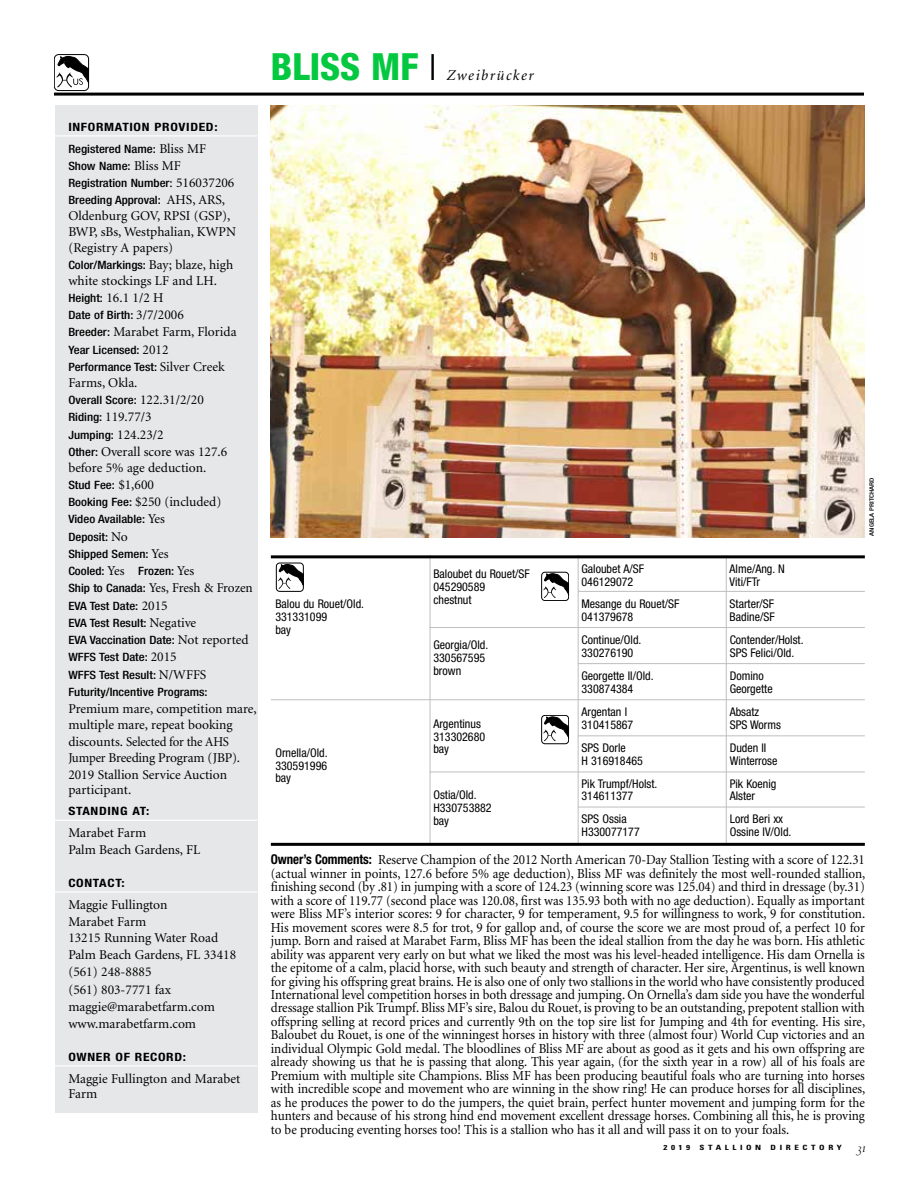
<style>
.page{position:relative;width:918px;height:1188px;background:#fff}
.page>*{position:absolute;margin:0;border:0;box-sizing:border-box;transform-origin:0 0}
.t1{font:800 condensed 37.5px "Helvetica Neue";color:#04c940}
.t2{font:italic 15px "Minion";letter-spacing:.1em;color:#000}
.t3{font:13.8px/13.5px "Minion";letter-spacing:-.005em;color:#000;text-align:justify;scale:.94 1}
.t4{font:13.5px/17.2px "Minion";color:#000}
.t5{font:condensed 12px/12.8px "Helvetica Neue";color:#000}
.t6{font:700 condensed 11.55px "Helvetica Neue";letter-spacing:.05em;color:#000;scale:1.18 1}
.t7{font:500 condensed 11.4px/17.2px "Helvetica Neue";color:#000;scale:1.11 1}
.t8{font:700 condensed 7.2px "Univers";letter-spacing:.4em;color:#000;scale:1.25 1}
.t9{font:500 condensed 6px "Helvetica Neue";color:#000;scale:1.25 1}
.s1{font-weight:300;font-stretch:normal;font-size:36px;color:#000}
.s2{font-family:"Minion";font-weight:400;font-stretch:normal;font-size:13.5px}
.s3{font-family:"Helvetica Neue";font-weight:500;font-stretch:condensed;font-size:11.4px}
.s4{font-family:"Helvetica Neue";font-weight:700;font-stretch:condensed;font-size:13.5px}
</style>
<div class="page">
<hr style="left:54px;top:93px;width:810px;height:3px;background:#000">
<div style="left:55px;top:105px;width:202px;height:1008px;background:#e6e7e8"></div>
<hr style="left:55px;top:135px;width:202px;height:1px;background:#fff">
<hr style="left:55px;top:820px;width:202px;height:1px;background:#fff">
<hr style="left:55px;top:891px;width:202px;height:2px;background:#fff">
<hr style="left:55px;top:1065px;width:202px;height:1px;background:#fff">
<img style="left:271px;top:105px;width:594px;height:432px">
<hr style="left:430px;top:555px;width:1px;height:291px;background:#bcbec0">
<hr style="left:578px;top:555px;width:1px;height:291px;background:#bcbec0">
<hr style="left:726px;top:555px;width:1px;height:291px;background:#bcbec0">
<hr style="left:271px;top:555px;width:594px;height:3px;background:#000">
<hr style="left:578px;top:591px;width:287px;height:1px;background:#bcbec0">
<hr style="left:430px;top:627px;width:435px;height:1px;background:#bcbec0">
<hr style="left:578px;top:663px;width:287px;height:1px;background:#bcbec0">
<hr style="left:271px;top:699px;width:594px;height:1px;background:#bcbec0">
<hr style="left:578px;top:735px;width:287px;height:1px;background:#bcbec0">
<hr style="left:430px;top:772px;width:435px;height:1px;background:#bcbec0">
<hr style="left:578px;top:807px;width:287px;height:1px;background:#bcbec0">
<hr style="left:271px;top:843px;width:594px;height:3px;background:#000">
<svg style="left:57px;top:56px;width:30px;height:31px"></svg>
<div style="left:54px;top:54px;width:35px;height:37px;border:1px solid #000;border-radius:4px"></div>
<svg style="left:278px;top:565px;width:24px;height:24px"></svg>
<div style="left:276px;top:563px;width:28px;height:29px;border:1px solid #000;border-radius:3px"></div>
<svg style="left:543px;top:574px;width:24px;height:24px"></svg>
<div style="left:541px;top:572px;width:28px;height:29px;border:1px solid #000;border-radius:3px"></div>
<svg style="left:543px;top:717px;width:24px;height:24px"></svg>
<div style="left:541px;top:715px;width:28px;height:29px;border:1px solid #000;border-radius:3px"></div>
<h1 class="t1" style="left:271px;top:44px;width:167px">BLISS MF <span class="s1">I</span></h1>
<p class="t2" style="left:447px;top:68px;width:88px">Zweibrücker</p>
<p class="t6" style="left:68px;top:120px;width:128px">INFORMATION PROVIDED:</p>
<p class="t7" style="left:68px;top:140px;width:151px">Registered Name: <span class="s2">Bliss MF<br></span>Show Name: <span class="s2">Bliss MF<br></span>Registration Number<span class="s2">: 516037206<br></span>Breeding Approval: <span class="s2">AHS, ARS,</span></p>
<p class="t4" style="left:68px;top:209px;width:169px;line-height:15.8px">Oldenburg GOV, RPSI (GSP),<br>BWP, sBs, Westphalian, KWPN (Registry A papers)</p>
<p class="t7" style="left:68px;top:256px;width:150px">Color/Markings: <span class="s2">Bay; blaze, high</span></p>
<p class="t4" style="left:68px;top:272px;width:150px">white stockings LF and LH.<br><span class="s3">Height:</span> 16.1 1/2 H</p>
<p class="t7" style="left:68px;top:306px;width:106px">Date of Birth: <span class="s2">3/7/2006</span></p>
<p class="t4" style="left:68px;top:324px;width:170px"><span class="s3">Breeder:</span> Marabet Farm, Florida</p>
<p class="t7" style="left:68px;top:341px;width:142px">Year Licensed: <span class="s2">2012<br></span>Performance Test: <span class="s2">Silver Creek</span></p>
<p class="t4" style="left:68px;top:374px;width:71px">Farms, Okla.</p>
<p class="t7" style="left:68px;top:391px;width:124px">Overall Score: <span class="s2">122.31/2/20</span></p>
<p class="t4" style="left:68px;top:409px;width:85px"><span class="s3">Riding:</span> 119.77/3</p>
<p class="t7" style="left:68px;top:426px;width:87px">Jumping: <span class="s2">124.23/2</span></p>
<p class="t4" style="left:68px;top:444px;width:160px;line-height:15.8px"><span class="s3">Other:</span> Overall score was 127.6 before 5% age deduction.</p>
<p class="t7" style="left:68px;top:476px;width:79px">Stud Fee: <span class="s2">$1,600</span></p>
<p class="t4" style="left:68px;top:494px;width:155px"><span class="s3">Booking Fee:</span> $250 (included)</p>
<p class="t7" style="left:68px;top:511px;width:115px">Video Available: <span class="s2">Yes<br></span>Deposit: <span class="s2">No<br></span>Shipped Semen: <span class="s2">Yes<br></span>Cooled: <span class="s2">Yes</span> Frozen: <span class="s2">Yes</span></p>
<p class="t4" style="left:68px;top:580px;width:186px"><span class="s3">Ship to Canada:</span> Yes, Fresh &amp; Frozen</p>
<p class="t7" style="left:68px;top:597px;width:164px">EVA Test Date: <span class="s2">2015<br></span>EVA Test Result: <span class="s2">Negative<br></span>EVA Vaccination Date: <span class="s2">Not reported<br></span>WFFS Test Date: <span class="s2">2015<br></span>WFFS Test Result: <span class="s2">N/WFFS<br></span>Futurity/Incentive Programs:</p>
<p class="t4" style="left:68px;top:702px;width:190px;line-height:15.8px">Premium mare, competition mare, multiple mare, repeat booking</p>
<p class="t4" style="left:68px;top:735px;width:173px;line-height:15.8px">discounts. Selected for the AHS<br>Jumper Breeding Program (JBP).</p>
<p class="t4" style="left:68px;top:768px;width:160px;line-height:14.9px">2019 Stallion Service Auction participant.</p>
<p class="t6" style="left:68px;top:804px;width:70px">STANDING AT:</p>
<p class="t4" style="left:68px;top:825px;width:133px">Marabet Farm<br>Palm Beach Gardens, FL</p>
<p class="t6" style="left:68px;top:876px;width:49px">CONTACT:</p>
<p class="t4" style="left:68px;top:896px;width:101px">Maggie Fullington<br>Marabet Farm</p>
<p class="t4" style="left:68px;top:929px;width:169px">13215 Running Water Road<br>Palm Beach Gardens, FL 33418 (561) 248-8885<br>(561) 803-7771 fax maggie@marabetfarm.com www.marabetfarm.com</p>
<p class="t6" style="left:68px;top:1050px;width:101px">OWNER OF RECORD:</p>
<p class="t4" style="left:68px;top:1071px;width:174px;line-height:15.8px">Maggie Fullington and Marabet<br>Farm</p>
<p class="t5" style="left:275px;top:597px;width:90px">Balou du Rouet/Old.<br>331331099<br>bay</p>
<p class="t5" style="left:275px;top:746px;width:54px;text-align:justify">Ornella/Old.<br>330591996 bay</p>
<p class="t5" style="left:433px;top:568px;width:98px">Baloubet du Rouet/SF<br>045290589<br>chestnut</p>
<p class="t5" style="left:582px;top:562px;width:64px">Galoubet A/SF<br>046129072</p>
<p class="t5" style="left:730px;top:562px;width:57px">Alme/Ang. N<br>Viti/FTr</p>
<p class="t5" style="left:582px;top:597px;width:100px">Mesange du Rouet/SF<br>041379678</p>
<p class="t5" style="left:730px;top:597px;width:47px">Starter/SF<br>Badine/SF</p>
<p class="t5" style="left:433px;top:638px;width:56px">Georgia/Old.<br>330567595 brown</p>
<p class="t5" style="left:582px;top:633px;width:61px">Continue/Old.<br>330276190</p>
<p class="t5" style="left:730px;top:633px;width:75px">Contender/Holst.<br>SPS Felici/Old.</p>
<p class="t5" style="left:582px;top:669px;width:74px">Georgette II/Old.<br>330874384</p>
<p class="t5" style="left:730px;top:669px;width:45px">Domino<br>Georgette</p>
<p class="t5" style="left:433px;top:717px;width:53px">Argentinus<br>313302680 bay</p>
<p class="t5" style="left:433px;top:789px;width:60px">Ostia/Old.<br>H330753882 bay</p>
<p class="t5" style="left:582px;top:705px;width:53px">Argentan I<br>310415867</p>
<p class="t5" style="left:730px;top:705px;width:53px">Absatz<br>SPS Worms</p>
<p class="t5" style="left:582px;top:741px;width:63px">SPS Dorle<br>H 316918465</p>
<p class="t5" style="left:730px;top:741px;width:49px">Duden II<br>Winterrose</p>
<p class="t5" style="left:582px;top:777px;width:77px">Pik Trumpf/Holst.<br>314611377</p>
<p class="t5" style="left:730px;top:777px;width:48px">Pik Koenig<br>Alster</p>
<p class="t5" style="left:582px;top:813px;width:60px">SPS Ossia<br>H330077177</p>
<p class="t5" style="left:730px;top:813px;width:63px">Lord Beri xx<br>Ossine IV/Old.</p>
<p class="t9" style="left:868px;top:536px;width:48px;rotate:-90deg">ANGELA PRITCHARD</p>
<p class="t3" style="left:271px;top:854px;width:634px"><span class="s4">Owner’s Comments:</span> Reserve Champion of the 2012 North American 70-Day Stallion Testing with a score of 122.31 (actual winner in points, 127.6 before 5% age deduction), Bliss MF was definitely the most well-rounded stallion, finishing second (by .81) in jumping with a score of 124.23 (winning score was 125.04) and third in dressage (by.31) with a score of 119.77 (second place was 120.08, first was 135.93 both with no age deduction). Equally as important were Bliss MF’s interior scores: 9 for character, 9 for temperament, 9.5 for willingness to work, 9 for constitution.<br>His movement scores were 8.5 for trot, 9 for gallop and, of course the score we are most proud of, a perfect 10 for jump. Born and raised at Marabet Farm, Bliss MF has been the ideal stallion from the day he was born. His athletic ability was apparent very early on but what we liked the most was his level-headed intelligence. His dam Ornella is the epitome of a calm, placid horse, with such beauty and strength of character. Her sire, Argentinus, is well known for giving his offspring great brains. He is also one of only two stallions in the world who have consistently produced International level competition horses in both dressage and jumping. On Ornella’s dam side you have the wonderful dressage stallion Pik Trumpf. Bliss MF’s sire, Balou du Rouet, is proving to be an outstanding, prepotent stallion with offspring selling at record prices and currently 9th on the top sire list for Jumping and 4th for eventing. His sire, Baloubet du Rouet, is one of the winningest horses in history with three (almost four) World Cup victories and an individual Olympic Gold medal. The bloodlines of Bliss MF are about as good as it gets and his own offspring are already showing us that he is passing that along. This year again, (for the sixth year in a row) all of his foals are Premium with multiple site Champions. Bliss MF has been producing beautiful foals who are turning into horses with incredible scope and movement who are winning in the show ring! He can produce horses for all disciplines, as he produces the power to do the jumpers, the quiet brain, perfect hunter movement and jumping form for the hunters and because of his strong hind end movement excellent dressage horses. Combining all this, he is proving to be producing eventing horses too! This is a stallion who has it all and will pass it on to your foals.</p>
<p class="t8" style="left:663px;top:1143px;width:23px">2019</p>
<p class="t8" style="left:700px;top:1143px;width:51px">STALLION</p>
<p class="t8" style="left:771px;top:1143px;width:58px">DIRECTORY</p>
</div>
